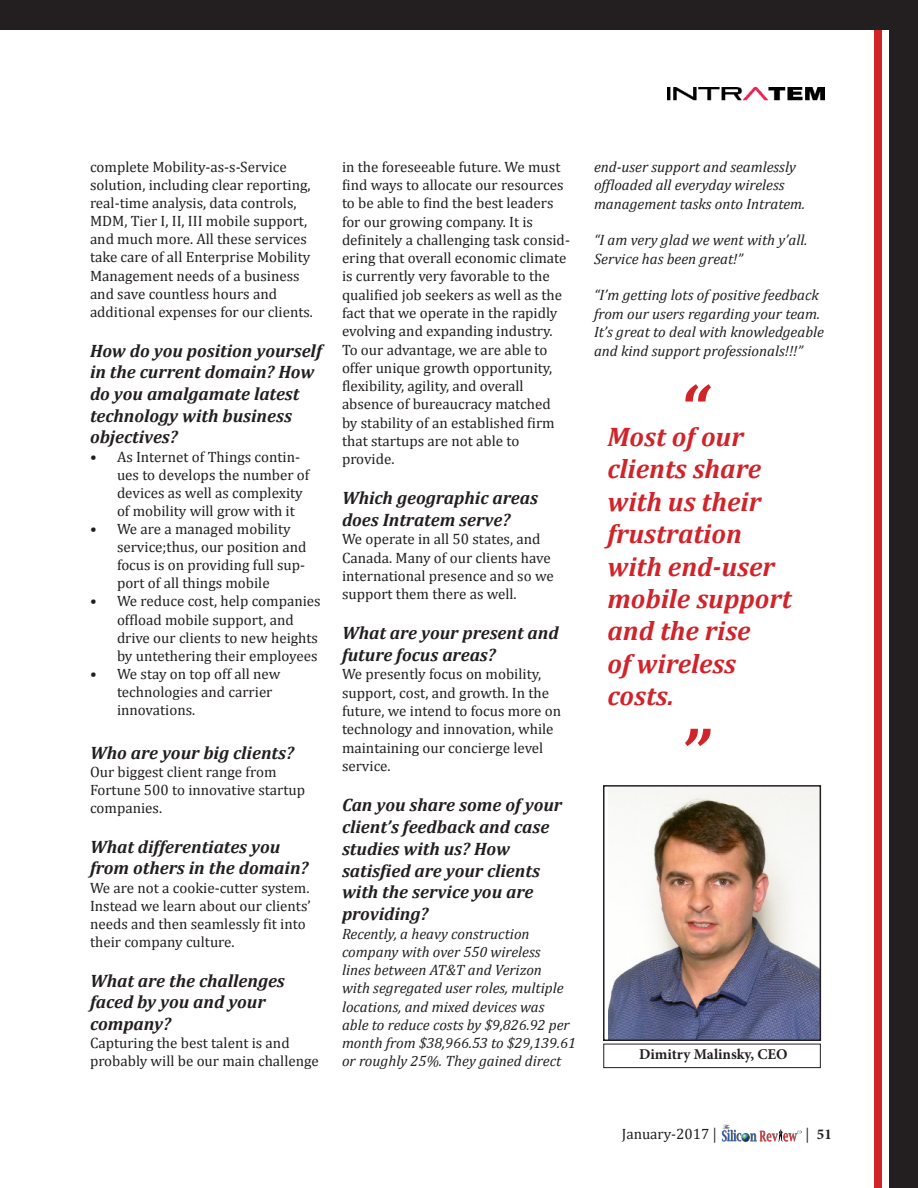
<style>
.page{position:relative;width:918px;height:1188px;background:#fff}
.page>*{position:absolute;margin:0;border:0;box-sizing:border-box;transform-origin:0 0}
.t1{font:italic 700 70.5px "Cambria";color:#d1232a}
.t2{font:italic 700 27px/32.4px "Cambria";color:#d1232a}
.t3{font:italic 700 18px/21.8px "Cambria";color:#231f20}
.t4{font:15px/18.1px "Cambria";color:#231f20}
.t5{font:italic 15px/18.3px "Cambria";color:#231f20}
.t6{font:700 15px "Minion Pro";color:#231f20}
.s1{font-family:"Minion Pro"}
.s2{font-weight:400}
</style>
<div class="page">
<img style="left:721px;top:1124px;width:80px;height:18px">
<img style="left:668px;top:88px;width:157px;height:13px">
<img style="left:609px;top:788px;width:209px;height:250px">
<div style="left:603px;top:785px;width:218px;height:256px;border:2px solid #231f20"></div>
<div style="left:890px;top:0;width:28px;height:1188px;background:#231f20"></div>
<div style="left:874px;top:29px;width:8px;height:1159px;background:#d1232a"></div>
<div style="left:0;top:0;width:918px;height:29px;background:#231f20"></div>
<div style="left:603px;top:1044px;width:218px;height:24px;border:1px solid #231f20"></div>
<p class="t4" style="left:90px;top:158px;width:222px">complete Mobility-as-s-Service solution, including clear reporting, real-time analysis, data controls, MDM, Tier I, II, III mobile support, and much more. All these services take care of all Enterprise Mobility Management needs of a business and save countless hours and</p>
<p class="t4" style="left:90px;top:303px;width:225px">additional expenses for our clients.</p>
<p class="t3" style="left:90px;top:339px;width:233px">How do you position yourself in the current domain? How do you amalgamate latest technology with business objectives?</p>
<p class="t4" style="left:117px;top:447px;width:194px;text-indent:-27px">• As Internet of Things contin&shy;ues to develops the number of devices as well as complexity of mobility will grow with it</p>
<p class="t4" style="left:117px;top:520px;width:191px;text-indent:-27px">• We are a managed mobility service;thus, our position and focus is on providing full sup&shy;port of all things mobile</p>
<p class="t4" style="left:117px;top:592px;width:205px;text-indent:-27px">• We reduce cost, help companies offload mobile support, and drive our clients to new heights by untethering their employees</p>
<p class="t4" style="left:117px;top:665px;width:165px;text-indent:-27px">• We stay on top off all new technologies and carrier innovations.</p>
<p class="t3" style="left:90px;top:741px;width:205px">Who are your big clients?</p>
<p class="t4" style="left:90px;top:762px;width:217px">Our biggest client range from<br>Fortune 500 to innovative startup companies.</p>
<p class="t3" style="left:90px;top:835px;width:192px">What differentiates you</p>
<p class="t3" style="left:90px;top:857px;width:220px">from others in the domain?</p>
<p class="t4" style="left:90px;top:878px;width:222px">We are not a cookie-cutter system.<br>Instead we learn about our clients’ needs and then seamlessly fit into their company culture.</p>
<p class="t3" style="left:90px;top:969px;width:196px">What are the challenges faced by you and your</p>
<p class="t3" style="left:90px;top:1013px;width:83px">company?</p>
<p class="t4" style="left:90px;top:1034px;width:230px">Capturing the best talent is and probably will be our main challenge</p>
<p class="t4" style="left:342px;top:158px;width:223px">in the foreseeable future. We must find ways to allocate our resources to be able to find the best leaders</p>
<p class="t4" style="left:342px;top:212px;width:193px">for our growing company. It is</p>
<p class="t4" style="left:342px;top:231px;width:229px">definitely a challenging task consid&shy;ering that overall economic climate is currently very favorable to the qualified job seekers as well as the fact that we operate in the rapidly evolving and expanding industry.</p>
<p class="t4" style="left:342px;top:340px;width:207px">To our advantage, we are able to</p>
<p class="t4" style="left:342px;top:358px;width:212px">offer unique growth opportunity, flexibility, agility, and overall</p>
<p class="t4" style="left:342px;top:395px;width:210px">absence of bureaucracy matched</p>
<p class="t4" style="left:342px;top:413px;width:214px">by stability of an established firm that startups are not able to</p>
<p class="t4" style="left:342px;top:450px;width:54px">provide.</p>
<p class="t3" style="left:342px;top:487px;width:197px">Which geographic areas does Intratem serve?</p>
<p class="t4" style="left:342px;top:530px;width:213px">We operate in all 50 states, and<br>Canada. Many of our clients have international presence and so we support them there as well.</p>
<p class="t3" style="left:342px;top:622px;width:218px">What are your present and future focus areas?</p>
<p class="t4" style="left:342px;top:665px;width:201px">We presently focus on mobility,</p>
<p class="t4" style="left:342px;top:683px;width:221px">support, cost, and growth. In the future, we intend to focus more on technology and innovation, while maintaining our concierge level service.</p>
<p class="t3" style="left:342px;top:793px;width:222px">Can you share some of your client’s feedback and case studies with us? How</p>
<p class="t3" style="left:342px;top:859px;width:199px">satisfied are your clients with the service you are</p>
<p class="t3" style="left:342px;top:903px;width:88px">providing?</p>
<p class="t5" style="left:342px;top:924px;width:189px">Recently, a heavy construction</p>
<p class="t5" style="left:342px;top:942px;width:200px">company with over 550 wireless</p>
<p class="t5" style="left:342px;top:960px;width:235px">lines between AT&amp;T and Verizon<br>with segregated user roles, multiple locations, and mixed devices was<br>able to reduce costs by $9,826.92 per month from $38,966.53 to $29,139.61 or roughly 25%. They gained direct</p>
<p class="t5" style="left:594px;top:157px;width:203px">end-user support and seamlessly</p>
<p class="t5" style="left:594px;top:175px;width:192px">offloaded all everyday wireless</p>
<p class="t5" style="left:594px;top:194px;width:213px">management tasks onto Intratem.</p>
<p class="t5" style="left:594px;top:230px;width:215px">“I am very glad we went with y’all.<br>Service has been great!”</p>
<p class="t5" style="left:594px;top:286px;width:232px">“I’m getting lots of positive feedback from our users regarding your team.<br>It’s great to deal with knowledgeable and kind support professionals!!!”</p>
<p class="t1" style="left:679px;top:360px;width:30px">“</p>
<p class="t2" style="left:608px;top:420px;width:138px">Most of our</p>
<p class="t2" style="left:608px;top:452px;width:155px">clients share</p>
<p class="t2" style="left:608px;top:484px;width:155px">with us their</p>
<p class="t2" style="left:608px;top:517px;width:136px">frustration</p>
<p class="t2" style="left:608px;top:549px;width:169px">with end-user</p>
<p class="t2" style="left:608px;top:582px;width:186px">mobile support and the rise</p>
<p class="t2" style="left:608px;top:646px;width:130px">of wireless</p>
<p class="t2" style="left:608px;top:679px;width:68px">costs.</p>
<p class="t1" style="left:679px;top:704px;width:30px">”</p>
<p class="t6" style="left:639px;top:1044px;width:150px">Dimitry Malinsky, CEO</p>
<p class="t4" style="left:622px;top:1125px;width:96px">January-2017 <span class="s1">|</span></p>
<p class="t6" style="left:805px;top:1123px;width:28px"><span class="s2">|</span> 51</p>
</div>
